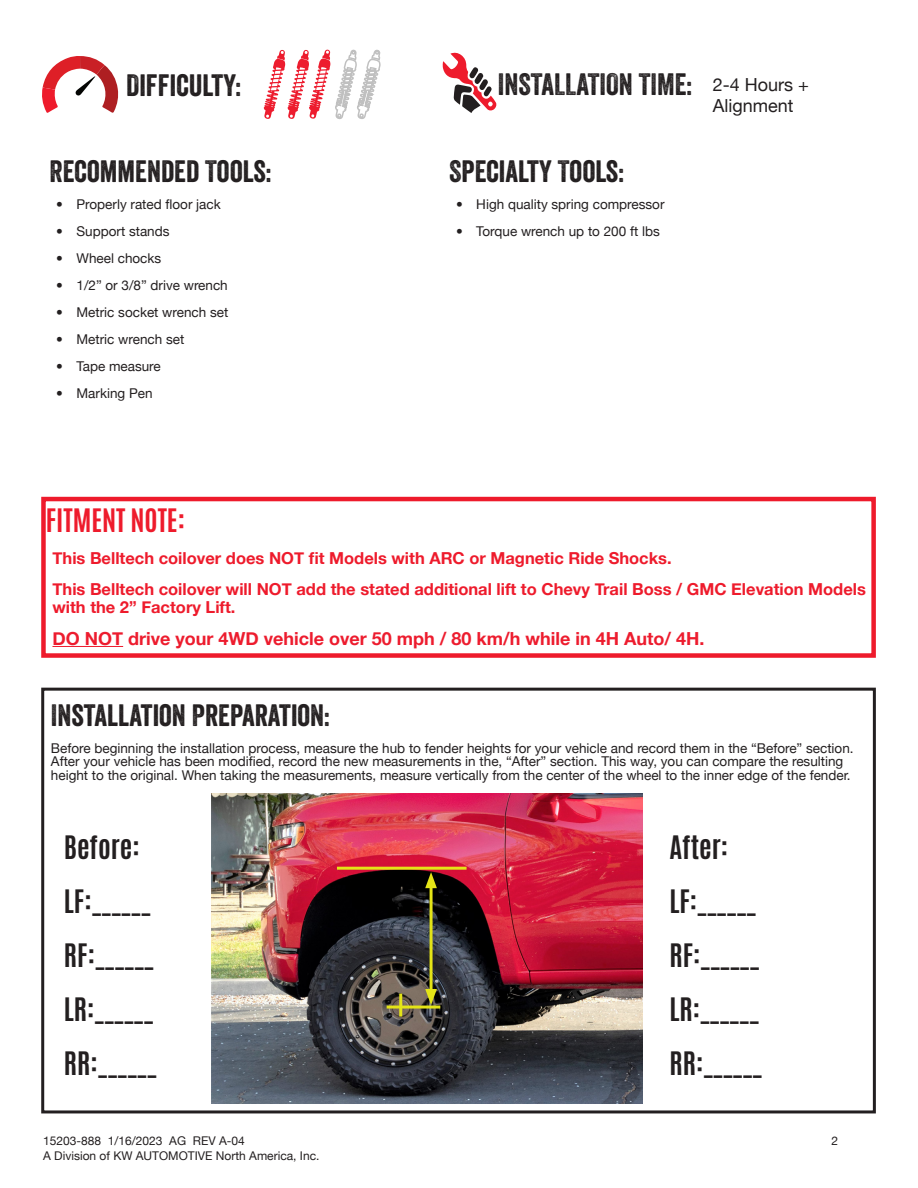
<style>
.page{position:relative;width:918px;height:1188px;background:#fff}
.page>*{position:absolute;margin:0;border:0;box-sizing:border-box;transform-origin:0 0}
.t1{font:30px "Veneer";color:#231f20}
.t2{font:700 27px "Antonio";color:#231f20}
.t3{font:700 27px "Antonio";color:#ee1b2c}
.t4{font:700 18px "Helvetica Neue";color:#ed1c2e}
.t5{font:18px/21px "Helvetica Neue";color:#231f20}
.t6{font:700 16.5px/18px "Helvetica Neue";color:#ee1b2c}
.t7{font:13.5px/13.5px "Helvetica Neue";color:#231f20}
.t8{font:12px "Helvetica Neue";color:#231f20}
</style>
<div class="page">
<svg style="left:42px;top:56px;width:77px;height:57px"></svg>
<svg style="left:443px;top:52px;width:54px;height:61px"></svg>
<div style="left:41px;top:688px;width:835px;height:425px;border:3px solid #231f20"></div>
<svg style="left:264px;top:49px;width:117px;height:70px"></svg>
<img style="left:211px;top:793px;width:431px;height:310px">
<hr style="left:430px;top:882px;width:3px;height:113px;background:#e4e417">
<svg style="left:425px;top:872px;width:12px;height:16px"></svg>
<svg style="left:425px;top:989px;width:12px;height:16px"></svg>
<hr style="left:399px;top:994px;width:3px;height:23px;background:#e4e417">
<hr style="left:387px;top:1006px;width:53px;height:3px;background:#e4e417">
<hr style="left:337px;top:867px;width:130px;height:3px;background:#e4e417">
<hr style="left:52px;top:646px;width:71px;height:1px;background:#ed1c2e">
<div style="left:41px;top:497px;width:835px;height:161px;border:4px solid #ee1b2c"></div>
<p class="t1" style="left:126px;top:67px;width:117px">DIFFICULTY:</p>
<p class="t1" style="left:498px;top:66px;width:196px">INSTALLATION TIME:</p>
<p class="t5" style="left:713px;top:73px;width:98px">2-4 Hours +<br>Alignment</p>
<p class="t1" style="left:50px;top:153px;width:223px">RECOMMENDED TOOLS:</p>
<p class="t7" style="left:56px;top:197px;width:166px">• Properly rated floor jack</p>
<p class="t7" style="left:56px;top:224px;width:115px">• Support stands</p>
<p class="t7" style="left:56px;top:251px;width:107px">• Wheel chocks</p>
<p class="t7" style="left:56px;top:278px;width:173px">• 1/2” or 3/8” drive wrench</p>
<p class="t7" style="left:56px;top:305px;width:174px">• Metric socket wrench set</p>
<p class="t7" style="left:56px;top:332px;width:130px">• Metric wrench set</p>
<p class="t7" style="left:56px;top:359px;width:106px">• Tape measure</p>
<p class="t7" style="left:56px;top:386px;width:98px">• Marking Pen</p>
<p class="t1" style="left:449px;top:153px;width:176px">SPECIALTY TOOLS:</p>
<p class="t7" style="left:456px;top:197px;width:210px">• High quality spring compressor</p>
<p class="t7" style="left:456px;top:224px;width:205px">• Torque wrench up to 200 ft lbs</p>
<p class="t3" style="left:46px;top:500px;width:141px">FITMENT NOTE:</p>
<p class="t6" style="left:52px;top:548px;width:621px">This Belltech coilover does NOT fit Models with ARC or Magnetic Ride Shocks.</p>
<p class="t6" style="left:52px;top:580px;width:815px">This Belltech coilover will NOT add the stated additional lift to Chevy Trail Boss / GMC Elevation Models with the 2” Factory Lift.</p>
<p class="t4" style="left:52px;top:627px;width:654px">DO NOT drive your 4WD vehicle over 50 mph / 80 km/h while in 4H Auto/ 4H.</p>
<p class="t1" style="left:51px;top:697px;width:280px">INSTALLATION PREPARATION:</p>
<p class="t7" style="left:51px;top:741px;width:804px">Before beginning the installation process, measure the hub to fender heights for your vehicle and record them in the “Before” section.<br>After your vehicle has been modified, record the new measurements in the, “After” section. This way, you can compare the resulting height to the original. When taking the measurements, measure vertically from the center of the wheel to the inner edge of the fender.</p>
<p class="t2" style="left:64px;top:827px;width:77px">Before:</p>
<p class="t2" style="left:64px;top:881px;width:88px">LF:______</p>
<p class="t2" style="left:64px;top:935px;width:92px">RF:______</p>
<p class="t2" style="left:64px;top:989px;width:91px">LR:______</p>
<p class="t2" style="left:64px;top:1043px;width:95px">RR:______</p>
<p class="t2" style="left:669px;top:827px;width:60px">After:</p>
<p class="t2" style="left:669px;top:881px;width:88px">LF:______</p>
<p class="t2" style="left:669px;top:935px;width:92px">RF:______</p>
<p class="t2" style="left:669px;top:989px;width:91px">LR:______</p>
<p class="t2" style="left:669px;top:1043px;width:95px">RR:______</p>
<p class="t8" style="left:43px;top:1134px;width:203px">15203-888 1/16/2023 AG REV A-04</p>
<p class="t8" style="left:832px;top:1134px;width:8px">2</p>
<p class="t8" style="left:43px;top:1148px;width:278px">A Division of KW AUTOMOTIVE North America, Inc.</p>
</div>
